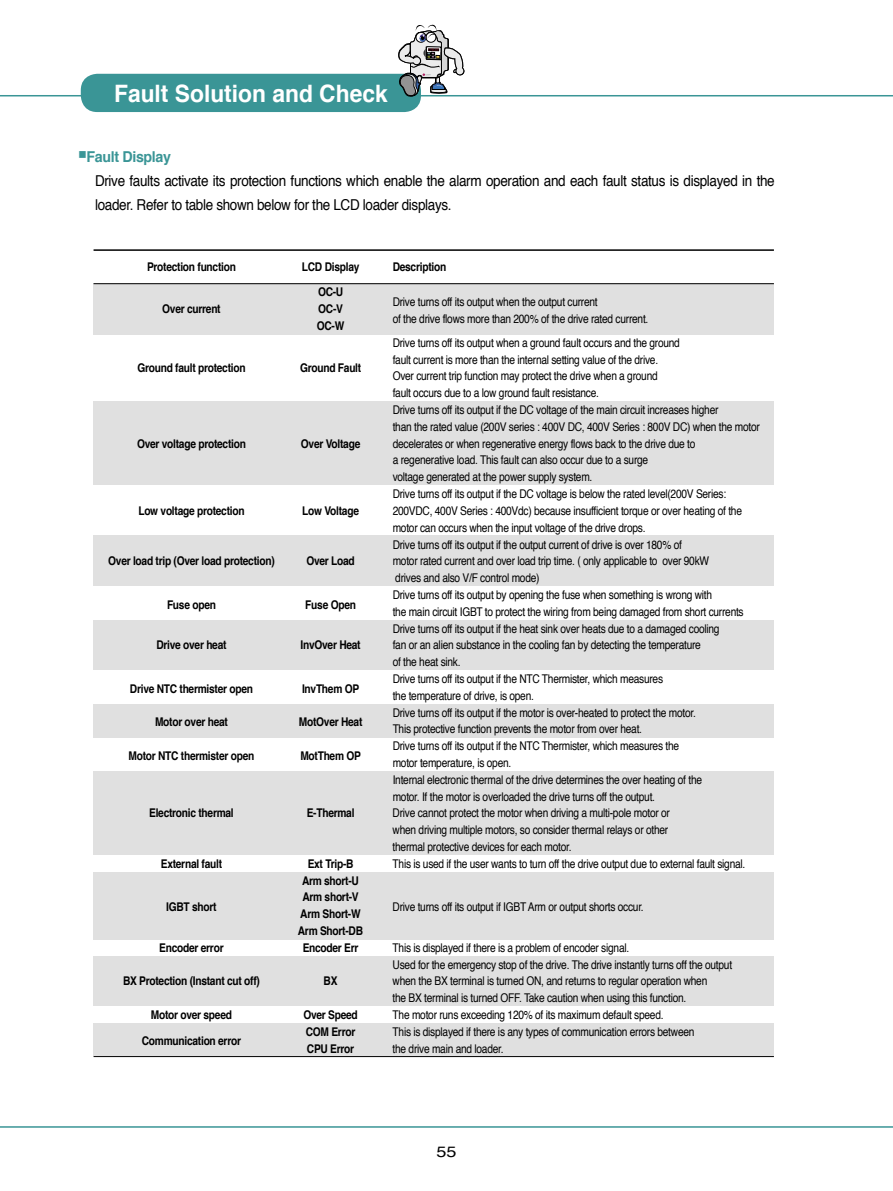
<style>
.page{position:relative;width:893px;height:1191px;background:#fff}
.page>*{position:absolute;margin:0;border:0;box-sizing:border-box;transform-origin:0 0}
.t1{font:700 24px "Helvetica";color:#fff;scale:.95 1}
.t2{font:15px/23.9px "Helvetica";letter-spacing:-.025em;color:#000;scale:.9 1}
.t3{font:15px "Helvetica";letter-spacing:-.025em;color:#000;scale:1.2 1}
.t4{font:12px/16.8px "Helvetica";letter-spacing:-.025em;color:#000;scale:.85 1}
.t5{font:700 12px/16.8px "Helvetica";letter-spacing:-.025em;color:#000;scale:.85 1}
.s1{font-family:"Apple Gothic";color:#3a9596}
.s2{font-weight:700;color:#3a9596}
</style>
<div class="page">
<hr style="left:0;top:1126px;width:893px;height:1px;background:#3a9596">
<hr style="left:0;top:95px;width:893px;height:1px;background:#3a9596">
<div style="left:81px;top:74px;width:340px;height:38px;background:#3a9596;border-radius:16px"></div>
<svg style="left:397px;top:25px;width:67px;height:72px"></svg>
<div style="left:94px;top:283px;width:680px;height:51px;background:#e0e0e0"></div>
<div style="left:94px;top:402px;width:680px;height:83px;background:#e0e0e0"></div>
<div style="left:94px;top:535px;width:680px;height:51px;background:#e0e0e0"></div>
<div style="left:94px;top:620px;width:680px;height:50px;background:#e0e0e0"></div>
<div style="left:94px;top:703px;width:680px;height:34px;background:#e0e0e0"></div>
<div style="left:94px;top:771px;width:680px;height:83px;background:#e0e0e0"></div>
<div style="left:94px;top:872px;width:680px;height:67px;background:#e0e0e0"></div>
<div style="left:94px;top:956px;width:680px;height:50px;background:#e0e0e0"></div>
<div style="left:94px;top:1023px;width:680px;height:33px;background:#e0e0e0"></div>
<hr style="left:94px;top:249px;width:680px;height:2px;background:#000">
<hr style="left:94px;top:283px;width:680px;height:1px;background:#000">
<hr style="left:94px;top:1056px;width:680px;height:1px;background:#000">
<h1 class="t1" style="left:114px;top:74px;width:290px">Fault Solution and Check</h1>
<p class="t2" style="left:95px;top:145px;width:757px;text-indent:-17px"><span class="s1">■</span><span class="s2">Fault Display<br></span>Drive faults activate its protection functions which enable the alarm operation and each fault status is displayed in the loader. Refer to table shown below for the LCD loader displays.</p>
<p class="t5" style="left:147px;top:258px;width:106px">Protection function</p>
<p class="t5" style="left:302px;top:258px;width:69px">LCD Display</p>
<p class="t5" style="left:393px;top:258px;width:65px">Description</p>
<p class="t5" style="left:318px;top:284px;width:31px">OC-U</p>
<p class="t4" style="left:393px;top:294px;width:243px">Drive turns off its output when the output current</p>
<p class="t5" style="left:162px;top:301px;width:70px">Over current</p>
<p class="t5" style="left:318px;top:301px;width:31px">OC-V</p>
<p class="t4" style="left:393px;top:310px;width:302px">of the drive flows more than 200% of the drive rated current.</p>
<p class="t5" style="left:317px;top:317px;width:34px">OC-W</p>
<p class="t4" style="left:393px;top:334px;width:339px">Drive turns off its output when a ground fault occurs and the ground</p>
<p class="t5" style="left:137px;top:359px;width:129px">Ground fault protection</p>
<p class="t5" style="left:300px;top:359px;width:74px">Ground Fault</p>
<p class="t4" style="left:393px;top:351px;width:433px">fault current is more than the internal setting value of the drive.<br>Over current trip function may protect the drive when a ground<br>fault occurs due to a low ground fault resistance.<br>Drive turns off its output if the DC voltage of the main circuit increases higher<br>than the rated value (200V series : 400V DC, 400V Series : 800V DC) when the motor</p>
<p class="t5" style="left:137px;top:435px;width:130px">Over voltage protection</p>
<p class="t5" style="left:301px;top:435px;width:71px">Over Voltage</p>
<p class="t4" style="left:393px;top:435px;width:394px">decelerates or when regenerative energy flows back to the drive due to<br>a regenerative load. This fault can also occur due to a surge<br>voltage generated at the power supply system.<br>Drive turns off its output if the DC voltage is below the rated level(200V Series:</p>
<p class="t5" style="left:138px;top:502px;width:127px">Low voltage protection</p>
<p class="t5" style="left:302px;top:502px;width:68px">Low Voltage</p>
<p class="t4" style="left:393px;top:502px;width:412px">200VDC, 400V Series : 400Vdc) because insufficient torque or over heating of the motor can occurs when the input voltage of the drive drops.<br>Drive turns off its output if the output current of drive is over 180% of</p>
<p class="t5" style="left:108px;top:553px;width:197px">Over load trip (Over load protection)</p>
<p class="t5" style="left:306px;top:553px;width:58px">Over Load</p>
<p class="t4" style="left:393px;top:553px;width:374px">motor rated current and over load trip time. ( only applicable to over 90kW drives and also V/F control mode)</p>
<p class="t5" style="left:167px;top:596px;width:59px">Fuse open</p>
<p class="t5" style="left:305px;top:596px;width:61px">Fuse Open</p>
<p class="t4" style="left:393px;top:586px;width:414px">Drive turns off its output by opening the fuse when something is wrong with<br>the main circuit IGBT to protect the wiring from being damaged from short currents<br>Drive turns off its output if the heat sink over heats due to a damaged cooling</p>
<p class="t5" style="left:156px;top:637px;width:84px">Drive over heat</p>
<p class="t5" style="left:301px;top:637px;width:72px">InvOver Heat</p>
<p class="t4" style="left:393px;top:637px;width:364px">fan or an alien substance in the cooling fan by detecting the temperature of the heat sink.</p>
<p class="t5" style="left:130px;top:680px;width:146px">Drive NTC thermister open</p>
<p class="t5" style="left:302px;top:680px;width:69px">InvThem OP</p>
<p class="t4" style="left:393px;top:670px;width:320px">Drive turns off its output if the NTC Thermister, which measures the temperature of drive, is open.</p>
<p class="t5" style="left:155px;top:713px;width:87px">Motor over heat</p>
<p class="t5" style="left:299px;top:713px;width:76px">MotOver Heat</p>
<p class="t4" style="left:393px;top:704px;width:358px">Drive turns off its output if the motor is over-heated to protect the motor.<br>This protective function prevents the motor from over heat.</p>
<p class="t5" style="left:129px;top:747px;width:150px">Motor NTC thermister open</p>
<p class="t5" style="left:300px;top:747px;width:73px">MotThem OP</p>
<p class="t4" style="left:393px;top:738px;width:365px">Drive turns off its output if the NTC Thermister, which measures the motor temperature, is open.<br>Internal electronic thermal of the drive determines the over heating of the motor. If the motor is overloaded the drive turns off the output.</p>
<p class="t5" style="left:149px;top:805px;width:101px">Electronic thermal</p>
<p class="t5" style="left:307px;top:805px;width:58px">E-Thermal</p>
<p class="t4" style="left:393px;top:805px;width:328px">Drive cannot protect the motor when driving a multi-pole motor or when driving multiple motors, so consider thermal relays or other thermal protective devices for each motor.</p>
<p class="t5" style="left:161px;top:855px;width:74px">External fault</p>
<p class="t5" style="left:308px;top:855px;width:55px">Ext Trip-B</p>
<p class="t4" style="left:393px;top:855px;width:416px">This is used if the user wants to turn off the drive output due to external fault signal.</p>
<p class="t5" style="left:302px;top:872px;width:68px">Arm short-U</p>
<p class="t5" style="left:166px;top:898px;width:61px">IGBT short</p>
<p class="t5" style="left:302px;top:889px;width:68px">Arm short-V</p>
<p class="t4" style="left:393px;top:898px;width:297px">Drive turns off its output if IGBT Arm or output shorts occur.</p>
<p class="t5" style="left:298px;top:905px;width:78px">Arm Short-W<br>Arm Short-DB</p>
<p class="t5" style="left:159px;top:939px;width:77px">Encoder error</p>
<p class="t5" style="left:303px;top:939px;width:67px">Encoder Err</p>
<p class="t4" style="left:393px;top:939px;width:401px">This is displayed if there is a problem of encoder signal.<br>Used for the emergency stop of the drive. The drive instantly turns off the output</p>
<p class="t5" style="left:123px;top:973px;width:163px">BX Protection (Instant cut off)</p>
<p class="t5" style="left:324px;top:973px;width:18px">BX</p>
<p class="t4" style="left:393px;top:973px;width:372px">when the BX terminal is turned ON, and returns to regular operation when the BX terminal is turned OFF. Take caution when using this function.</p>
<p class="t5" style="left:151px;top:1006px;width:97px">Motor over speed</p>
<p class="t5" style="left:303px;top:1006px;width:65px">Over Speed</p>
<p class="t4" style="left:393px;top:1006px;width:320px">The motor runs exceeding 120% of its maximum default speed.</p>
<p class="t5" style="left:142px;top:1033px;width:118px">Communication error</p>
<p class="t5" style="left:306px;top:1023px;width:60px">COM Error</p>
<p class="t4" style="left:393px;top:1023px;width:357px">This is displayed if there is any types of communication errors between</p>
<p class="t5" style="left:307px;top:1040px;width:57px">CPU Error</p>
<p class="t4" style="left:393px;top:1040px;width:132px">the drive main and loader.</p>
<p class="t3" style="left:436px;top:1140px;width:18px">55</p>
</div>
